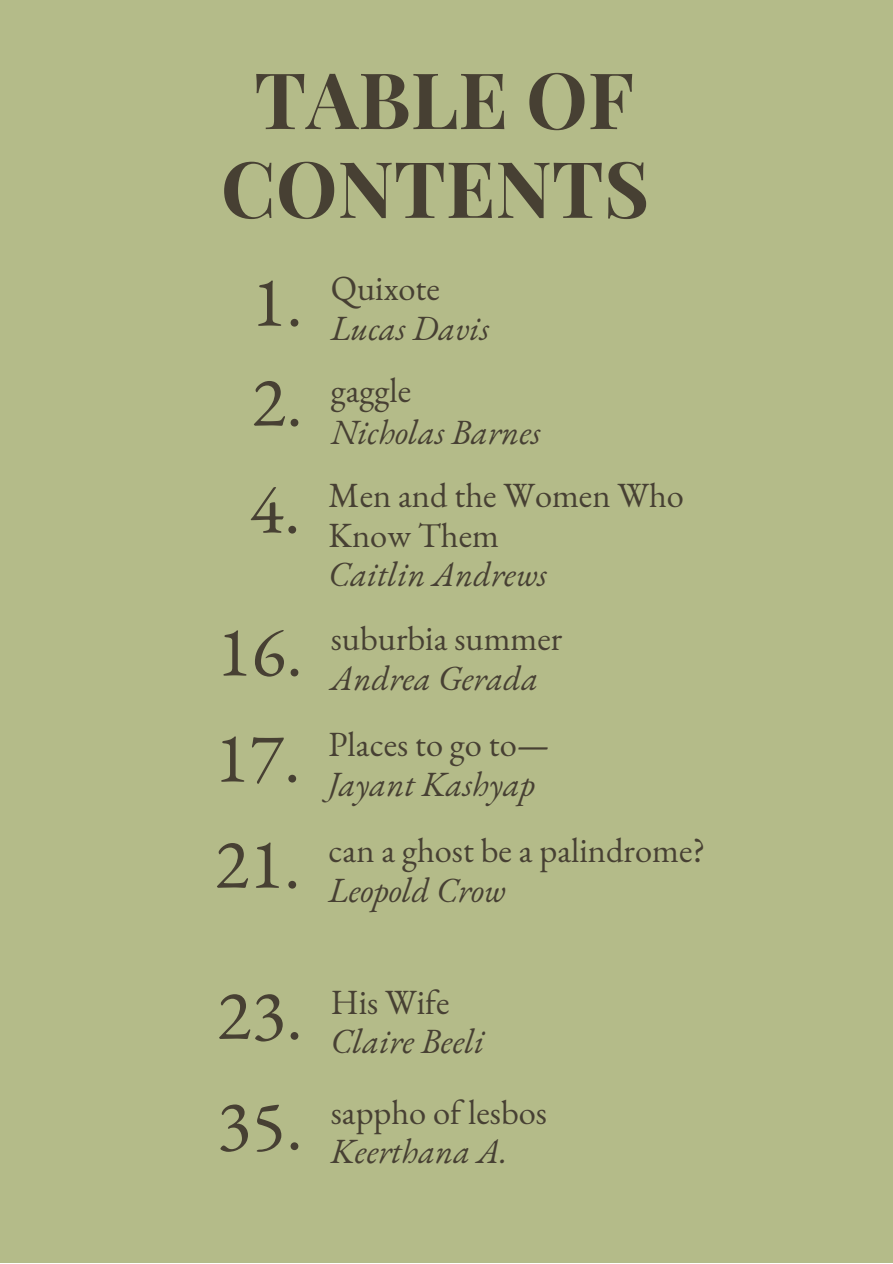
<style>
.page{position:relative;width:893px;height:1264px;background:#fff}
.page>*{position:absolute;margin:0;border:0;box-sizing:border-box;transform-origin:0 0}
.t1{font:700 78px/88.8px "Playfair Display";color:#474033;text-align:center}
.t2{font:34.5px/39.3px "EB Garamond";color:#474033}
.t3{font:italic 34.5px/39.3px "EB Garamond";color:#474033}
.s1{font-style:normal;font-size:70.8px}
.s2{font-style:normal}
.s3{font-size:70.8px}
.s4{font-style:italic}
</style>
<div class="page">
<div style="left:0;top:0;width:892px;height:1262px;background:#b4bb89"></div>
<h1 class="t1" style="left:221px;top:52px;width:430px">TABLE OF<br>CONTENTS</h1>
<p class="t3" style="left:331px;top:268px;width:160px;text-indent:-79px"><span class="s1">1.</span> <span class="s2">Quixote<br></span>Lucas Davis</p>
<p class="t3" style="left:331px;top:368px;width:211px;line-height:42.8px;text-indent:-79px"><span class="s1">2.</span> <span class="s2">gaggle<br></span>Nicholas Barnes</p>
<p class="t2" style="left:328px;top:475px;width:357px;text-indent:-79px"><span class="s3">4.</span> Men and the Women Who<br>Know Them</p>
<p class="t3" style="left:328px;top:554px;width:220px">Caitlin Andrews</p>
<p class="t2" style="left:331px;top:618px;width:233px;text-indent:-114px"><span class="s3">16.</span> suburbia summer<br><span class="s4">Andrea Gerada</span></p>
<p class="t2" style="left:328px;top:724px;width:222px;text-indent:-114px"><span class="s3">17.</span> Places to go to—<br><span class="s4">Jayant Kashyap</span></p>
<p class="t2" style="left:328px;top:830px;width:378px;text-indent:-114px"><span class="s3">21.</span> can a ghost be a palindrome?<br><span class="s4">Leopold Crow</span></p>
<p class="t3" style="left:331px;top:981px;width:155px;text-indent:-114px"><span class="s1">23.</span> <span class="s2">His Wife<br></span>Claire Beeli</p>
<p class="t2" style="left:331px;top:1091px;width:218px;text-indent:-114px"><span class="s3">35.</span> sappho of lesbos<br><span class="s4">Keerthana A.</span></p>
</div>
